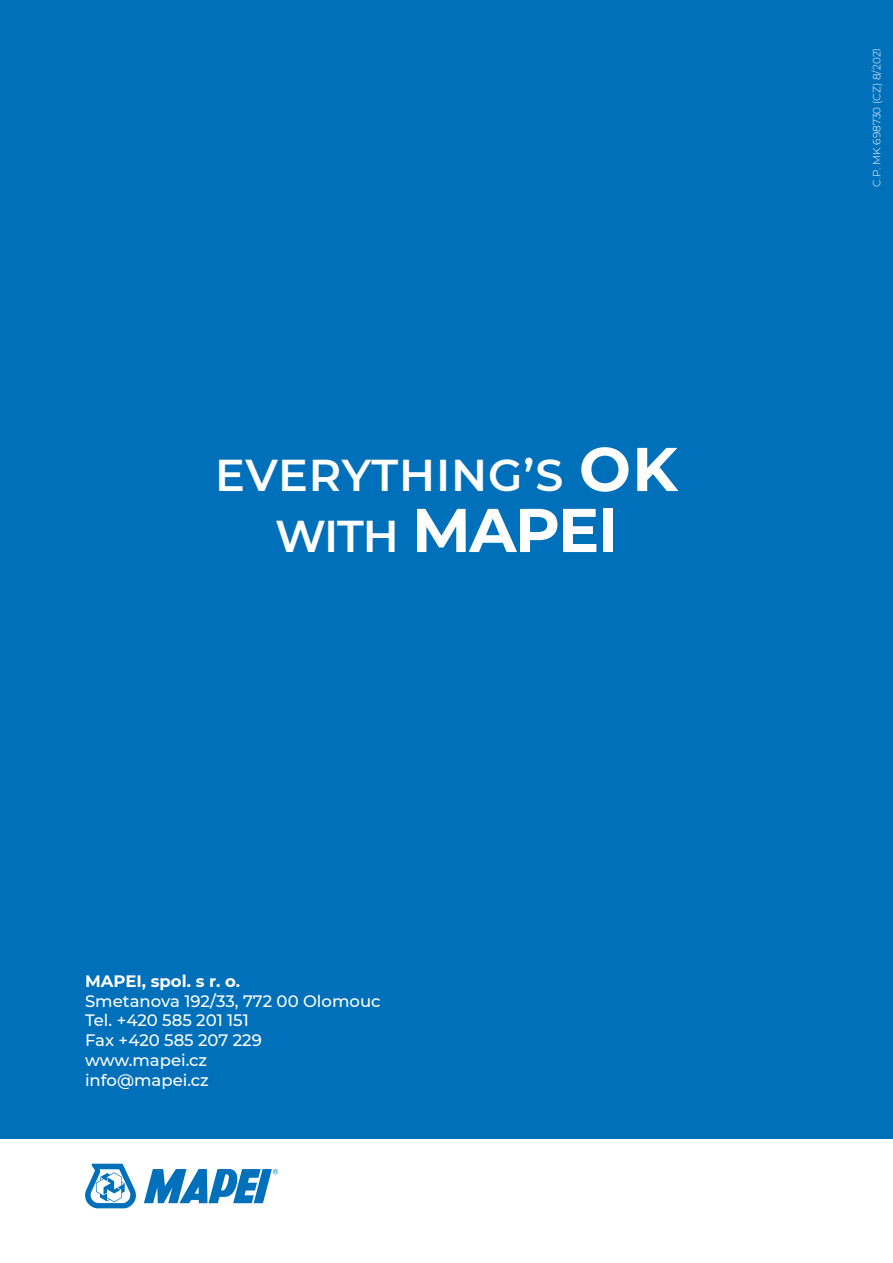
<style>
.page{position:relative;width:893px;height:1263px;background:#0070ba}
.page>*{position:absolute;margin:0;border:0;box-sizing:border-box;transform-origin:0 0}
.t1{font:700 61.65px "Montserrat";letter-spacing:-.025em;color:#fff}
.t2{font:600 44.55px "Montserrat";letter-spacing:.02em;color:#fff}
.t3{font:500 16.5px/19.8px "Montserrat";color:#fff}
.t4{font:700 16.5px "Montserrat";color:#fff}
.t5{font:300 10.5px "Montserrat";color:#fff}
.s1{font-weight:700;font-size:61.65px}
.s2{font-weight:600;font-size:44.55px}
</style>
<div class="page">
<div style="left:0;top:1140px;width:893px;height:123px;background:#fff"></div>
<svg style="left:85px;top:1164px;width:51px;height:44px"></svg>
<svg style="left:144px;top:1169px;width:134px;height:34px"></svg>
<h2 class="t2" style="left:215px;top:444px;width:464px">EVERYTHING’S <span class="s1">OK</span></h2>
<h1 class="t1" style="left:275px;top:486px;width:344px"><span class="s2">WITH</span> MAPEI</h1>
<p class="t4" style="left:85px;top:969px;width:157px">MAPEI, spol. s r. o.</p>
<p class="t3" style="left:85px;top:990px;width:297px">Smetanova 192/33, 772 00 Olomouc<br>Tel. +420 585 201 151<br>Fax +420 585 207 229 www.mapei.cz<br>info@mapei.cz</p>
<p class="t5" style="left:870px;top:187px;width:140px;rotate:-90deg">C.P. MK 698730 (CZ) 8/2021</p>
</div>
